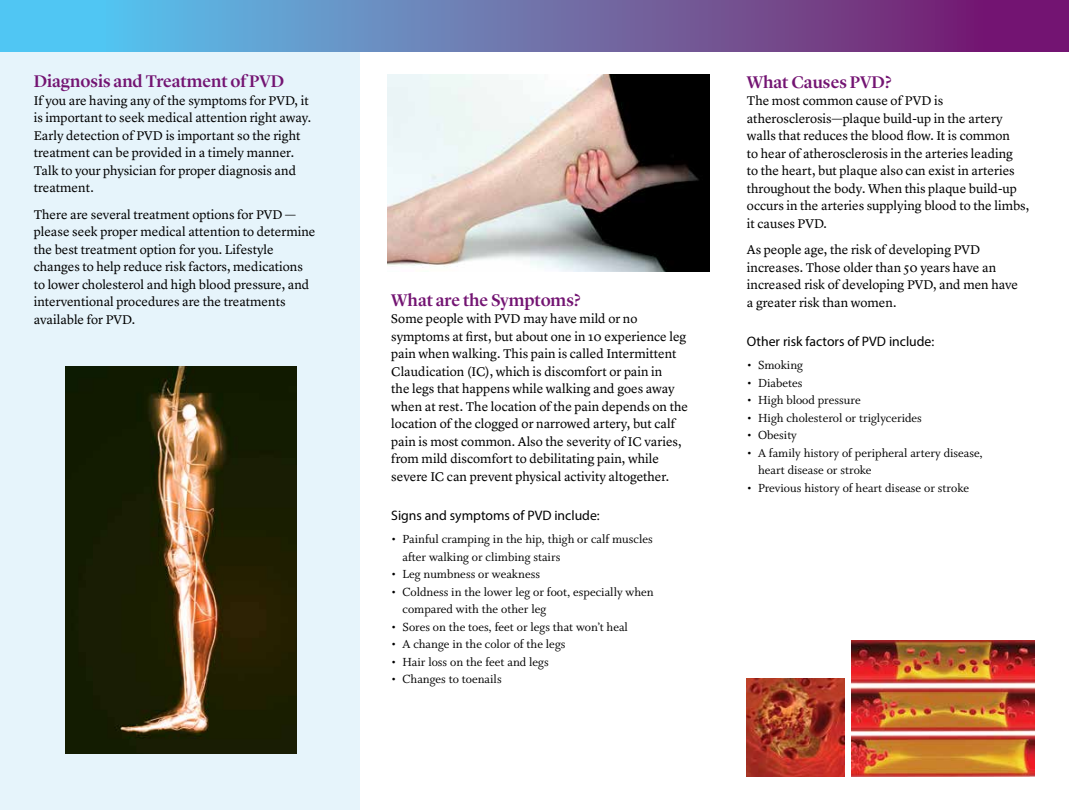
<style>
.page{position:relative;width:1069px;height:810px;background:#fff}
.page>*{position:absolute;margin:0;border:0;box-sizing:border-box;transform-origin:0 0}
.t1{font:500 17.5px "Lyon Display";color:#731472}
.t2{font:13.75px "Myriad Pro";color:#000}
.t3{font:13.12px/17.5px "Lyon Text";color:#000}
.t4{font:13.12px/17.5px "Whitman Roman Os F";color:#000}
</style>
<div class="page">
<div style="left:0;top:6px;width:360px;height:804px;background:#e6f4fb"></div>
<div style="left:0;top:0;width:1069px;height:52px;background:linear-gradient(to right,#57d4f8,#7d0f64)"></div>
<img style="left:65px;top:366px;width:232px;height:387px">
<img style="left:388px;top:74px;width:321px;height:198px">
<img style="left:851px;top:640px;width:183px;height:136px">
<img style="left:746px;top:679px;width:98px;height:97px">
<h1 class="t1" style="left:34px;top:68px;width:252px">Diagnosis and Treatment of PVD</h1>
<p class="t3" style="left:34px;top:90px;width:279px">If you are having any of the symptoms for PVD, it is important to seek medical attention right away.<br>Early detection of PVD is important so the right treatment can be provided in a timely manner.<br>Talk to your physician for proper diagnosis and treatment.</p>
<p class="t3" style="left:34px;top:204px;width:283px">There are several treatment options for PVD — please seek proper medical attention to determine the best treatment option for you. Lifestyle changes to help reduce risk factors, medications to lower cholesterol and high blood pressure, and interventional procedures are the treatments available for PVD.</p>
<h1 class="t1" style="left:391px;top:287px;width:191px">What are the Symptoms?</h1>
<p class="t3" style="left:391px;top:309px;width:298px">Some people with PVD may have mild or no symptoms at first, but about one in 10 experience leg pain when walking. This pain is called Intermittent Claudication (IC), which is discomfort or pain in<br>the legs that happens while walking and goes away when at rest. The location of the pain depends on the location of the clogged or narrowed artery, but calf pain is most common. Also the severity of IC varies, from mild discomfort to debilitating pain, while severe IC can prevent physical activity altogether.</p>
<p class="t2" style="left:391px;top:507px;width:210px">Signs and symptoms of PVD include:</p>
<p class="t4" style="left:402px;top:531px;width:252px;text-indent:-11px">• Painful cramping in the hip, thigh or calf muscles after walking or climbing stairs</p>
<p class="t4" style="left:391px;top:566px;width:150px">• Leg numbness or weakness</p>
<p class="t4" style="left:402px;top:583px;width:253px;text-indent:-11px">• Coldness in the lower leg or foot, especially when compared with the other leg</p>
<p class="t4" style="left:391px;top:618px;width:238px">• Sores on the toes, feet or legs that won’t heal</p>
<p class="t4" style="left:391px;top:636px;width:176px">• A change in the color of the legs</p>
<p class="t4" style="left:391px;top:653px;width:159px">• Hair loss on the feet and legs</p>
<p class="t4" style="left:391px;top:671px;width:112px">• Changes to toenails</p>
<h1 class="t1" style="left:747px;top:69px;width:146px">What Causes PVD?</h1>
<p class="t3" style="left:747px;top:91px;width:284px">The most common cause of PVD is atherosclerosis—plaque build-up in the artery walls that reduces the blood flow. It is common<br>to hear of atherosclerosis in the arteries leading<br>to the heart, but plaque also can exist in arteries throughout the body. When this plaque build-up occurs in the arteries supplying blood to the limbs, it causes PVD.</p>
<p class="t3" style="left:747px;top:240px;width:273px">As people age, the risk of developing PVD increases. Those older than 50 years have an increased risk of developing PVD, and men have a greater risk than women.</p>
<p class="t2" style="left:747px;top:333px;width:189px">Other risk factors of PVD include:</p>
<p class="t4" style="left:747px;top:357px;width:58px">• Smoking</p>
<p class="t4" style="left:747px;top:374px;width:57px">• Diabetes</p>
<p class="t4" style="left:747px;top:392px;width:115px">• High blood pressure</p>
<p class="t4" style="left:747px;top:409px;width:177px">• High cholesterol or triglycerides</p>
<p class="t4" style="left:747px;top:427px;width:51px">• Obesity</p>
<p class="t4" style="left:758px;top:444px;width:226px;text-indent:-11px">• A family history of peripheral artery disease, heart disease or stroke</p>
<p class="t4" style="left:747px;top:479px;width:224px">• Previous history of heart disease or stroke</p>
</div>
